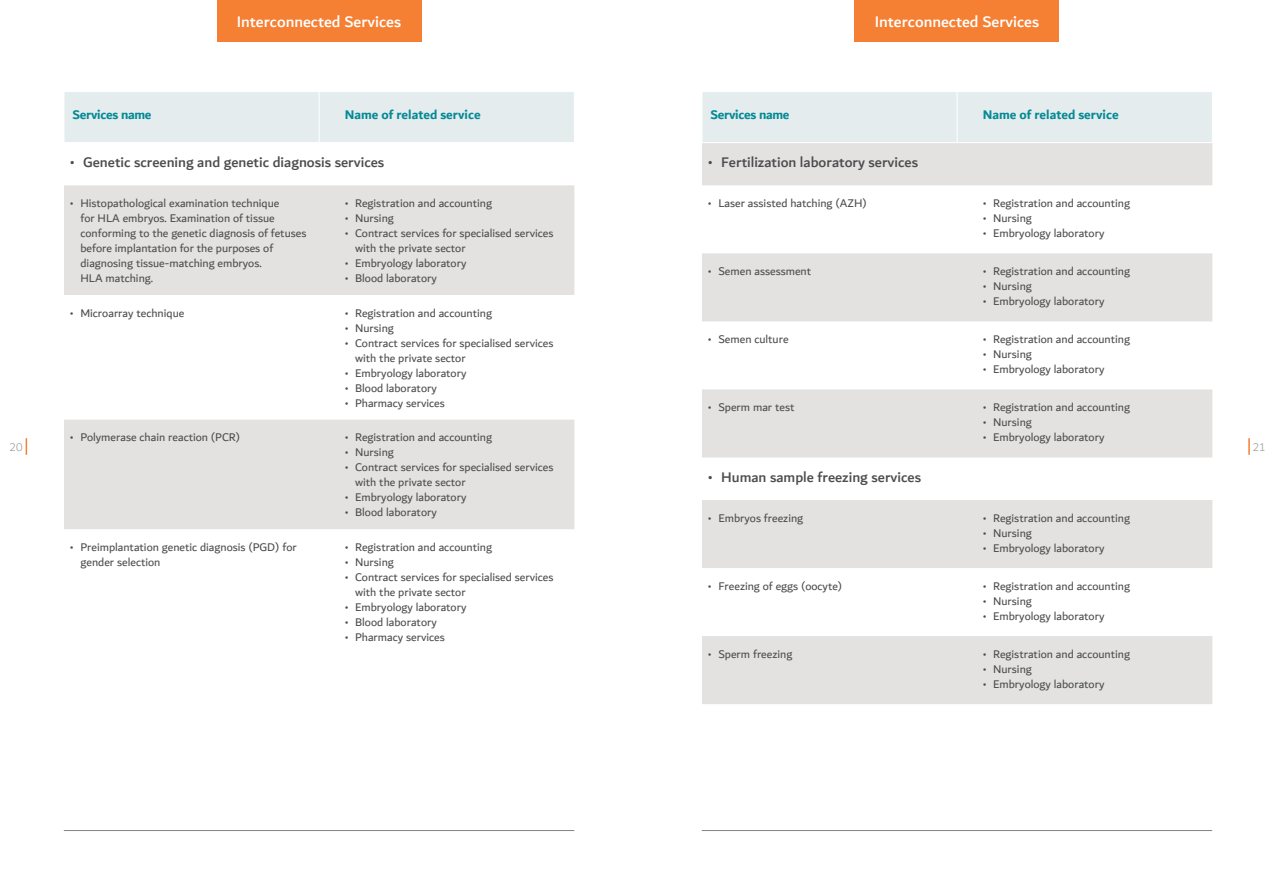
<style>
.page{position:relative;width:1276px;height:893px;background:#fff}
.page>*{position:absolute;margin:0;border:0;box-sizing:border-box;transform-origin:0 0}
.t1{font:500 16.5px "Dubai";color:#fff}
.t2{font:500 15px "Dubai";color:#4d4d4f}
.t3{font:700 13.5px "Dubai";color:#038a96}
.t4{font:700 13.5px "Dubai";letter-spacing:-.02em;color:#038a96}
.t5{font:12px/15px "Dubai";color:#4d4d4f}
.t6{font:300 12px "Dubai";color:#909291}
</style>
<div class="page">
<svg style="left:26px;top:438px;width:1px;height:17px"></svg>
<svg style="left:1248px;top:438px;width:1px;height:17px"></svg>
<hr style="left:702px;top:830px;width:510px;height:1px;background:#808285">
<hr style="left:64px;top:830px;width:510px;height:1px;background:#808285">
<div style="left:65px;top:92px;width:509px;height:50px;background:#e5eced"></div>
<svg style="left:64px;top:185px;width:510px;height:344px;fill:#e3e2e1"></svg>
<hr style="left:319px;top:92px;width:1px;height:50px;background:#fff">
<div style="left:703px;top:92px;width:509px;height:50px;background:#e5eced"></div>
<svg style="left:702px;top:143px;width:510px;height:561px;fill:#e3e2e1"></svg>
<hr style="left:957px;top:92px;width:1px;height:50px;background:#fff">
<div style="left:217px;top:0;width:204px;height:41px;background:#f57f32"></div>
<div style="left:855px;top:0;width:204px;height:41px;background:#f57f32"></div>
<h1 class="t1" style="left:237px;top:11px;width:166px">Interconnected Services</h1>
<h1 class="t1" style="left:875px;top:11px;width:166px">Interconnected Services</h1>
<p class="t4" style="left:72px;top:106px;width:81px">Services name</p>
<p class="t3" style="left:345px;top:106px;width:137px">Name of related service</p>
<p class="t2" style="left:70px;top:153px;width:316px">• Genetic screening and genetic diagnosis services</p>
<p class="t5" style="left:80px;top:196px;width:227px;text-indent:-10px">• Histopathological examination technique<br>for HLA embryos. Examination of tissue conforming to the genetic diagnosis of fetuses before implantation for the purposes of diagnosing tissue-matching embryos.<br>HLA matching.</p>
<p class="t5" style="left:345px;top:196px;width:149px">• Registration and accounting</p>
<p class="t4" style="left:710px;top:106px;width:81px">Services name</p>
<p class="t3" style="left:982px;top:106px;width:137px">Name of related service</p>
<p class="t2" style="left:708px;top:153px;width:212px">• Fertilization laboratory services</p>
<p class="t5" style="left:708px;top:196px;width:160px">• Laser assisted hatching (AZH)</p>
<p class="t5" style="left:982px;top:196px;width:149px">• Registration and accounting</p>
<p class="t5" style="left:982px;top:211px;width:51px">• Nursing</p>
<p class="t5" style="left:982px;top:226px;width:123px">• Embryology laboratory</p>
<p class="t5" style="left:708px;top:264px;width:105px">• Semen assessment</p>
<p class="t5" style="left:982px;top:264px;width:149px">• Registration and accounting</p>
<p class="t5" style="left:982px;top:279px;width:51px">• Nursing</p>
<p class="t5" style="left:982px;top:294px;width:123px">• Embryology laboratory</p>
<p class="t5" style="left:708px;top:332px;width:82px">• Semen culture</p>
<p class="t5" style="left:982px;top:332px;width:149px">• Registration and accounting</p>
<p class="t5" style="left:982px;top:347px;width:51px">• Nursing</p>
<p class="t5" style="left:982px;top:362px;width:123px">• Embryology laboratory</p>
<p class="t5" style="left:708px;top:400px;width:88px">• Sperm mar test</p>
<p class="t5" style="left:982px;top:400px;width:149px">• Registration and accounting</p>
<p class="t5" style="left:982px;top:415px;width:51px">• Nursing</p>
<p class="t5" style="left:982px;top:430px;width:123px">• Embryology laboratory</p>
<p class="t2" style="left:708px;top:468px;width:215px">• Human sample freezing services</p>
<p class="t5" style="left:708px;top:510px;width:97px">• Embryos freezing</p>
<p class="t5" style="left:982px;top:510px;width:149px">• Registration and accounting</p>
<p class="t5" style="left:982px;top:525px;width:51px">• Nursing</p>
<p class="t5" style="left:982px;top:540px;width:123px">• Embryology laboratory</p>
<p class="t5" style="left:708px;top:578px;width:136px">• Freezing of eggs (oocyte)</p>
<p class="t5" style="left:982px;top:578px;width:149px">• Registration and accounting</p>
<p class="t5" style="left:982px;top:593px;width:51px">• Nursing</p>
<p class="t5" style="left:982px;top:608px;width:123px">• Embryology laboratory</p>
<p class="t5" style="left:708px;top:646px;width:86px">• Sperm freezing</p>
<p class="t5" style="left:982px;top:646px;width:149px">• Registration and accounting</p>
<p class="t5" style="left:982px;top:661px;width:51px">• Nursing</p>
<p class="t5" style="left:982px;top:676px;width:123px">• Embryology laboratory</p>
<p class="t5" style="left:345px;top:211px;width:51px">• Nursing</p>
<p class="t5" style="left:355px;top:226px;width:200px;text-indent:-10px">• Contract services for specialised services with the private sector</p>
<p class="t5" style="left:345px;top:256px;width:123px">• Embryology laboratory</p>
<p class="t5" style="left:345px;top:271px;width:94px">• Blood laboratory</p>
<p class="t5" style="left:70px;top:305px;width:116px">• Microarray technique</p>
<p class="t5" style="left:345px;top:305px;width:149px">• Registration and accounting</p>
<p class="t5" style="left:345px;top:320px;width:51px">• Nursing</p>
<p class="t5" style="left:355px;top:335px;width:200px;text-indent:-10px">• Contract services for specialised services with the private sector</p>
<p class="t5" style="left:345px;top:365px;width:123px">• Embryology laboratory</p>
<p class="t5" style="left:345px;top:380px;width:94px">• Blood laboratory</p>
<p class="t5" style="left:345px;top:395px;width:102px">• Pharmacy services</p>
<p class="t5" style="left:70px;top:430px;width:172px">• Polymerase chain reaction (PCR)</p>
<p class="t5" style="left:345px;top:430px;width:149px">• Registration and accounting</p>
<p class="t5" style="left:345px;top:445px;width:51px">• Nursing</p>
<p class="t5" style="left:355px;top:460px;width:200px;text-indent:-10px">• Contract services for specialised services with the private sector</p>
<p class="t5" style="left:345px;top:490px;width:123px">• Embryology laboratory</p>
<p class="t5" style="left:345px;top:505px;width:94px">• Blood laboratory</p>
<p class="t5" style="left:80px;top:539px;width:218px;text-indent:-10px">• Preimplantation genetic diagnosis (PGD) for gender selection</p>
<p class="t5" style="left:345px;top:539px;width:149px">• Registration and accounting</p>
<p class="t6" style="left:10px;top:438px;width:14px">20</p>
<p class="t6" style="left:1252px;top:438px;width:14px">21</p>
<p class="t5" style="left:345px;top:554px;width:51px">• Nursing</p>
<p class="t5" style="left:355px;top:569px;width:200px;text-indent:-10px">• Contract services for specialised services with the private sector</p>
<p class="t5" style="left:345px;top:599px;width:123px">• Embryology laboratory</p>
<p class="t5" style="left:345px;top:614px;width:94px">• Blood laboratory</p>
<p class="t5" style="left:345px;top:629px;width:102px">• Pharmacy services</p>
</div>
